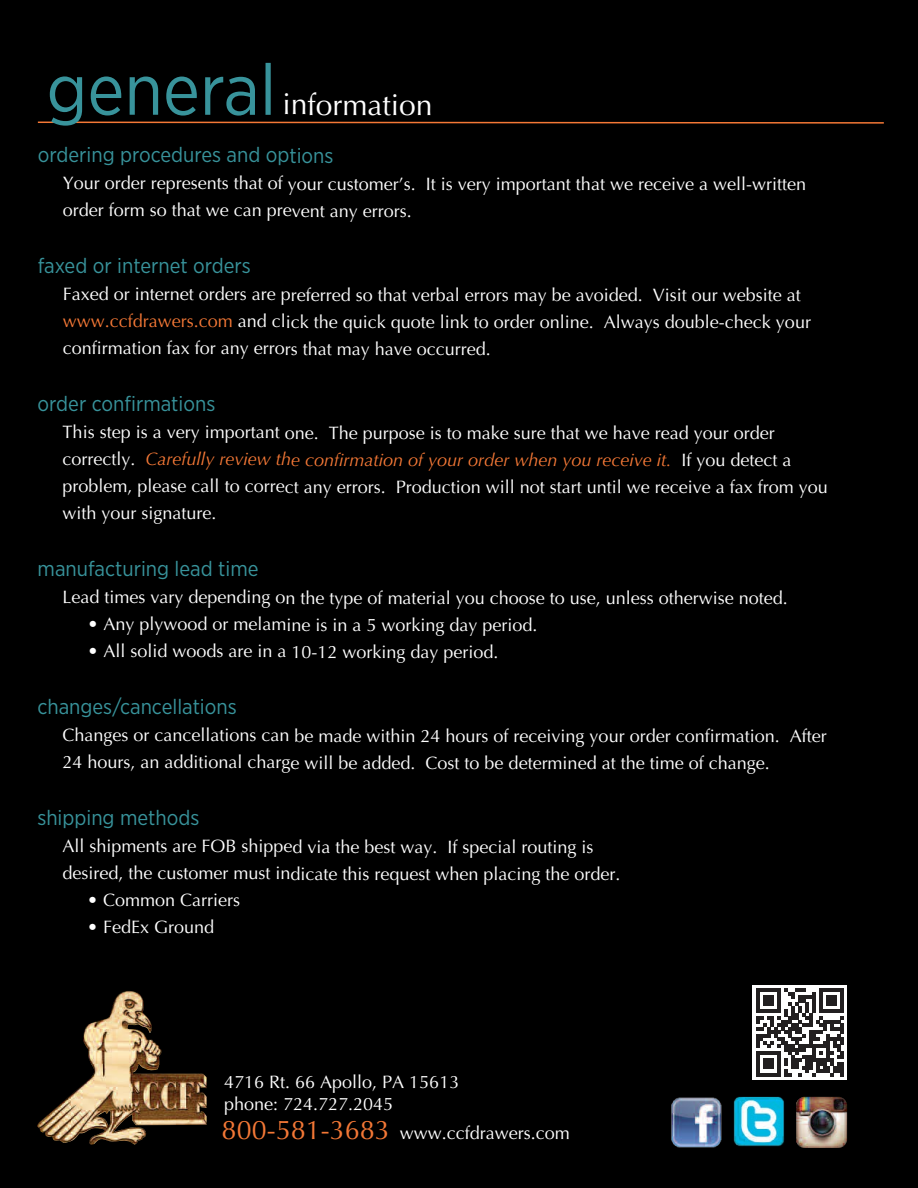
<style>
.page{position:relative;width:918px;height:1188px;background:#000}
.page>*{position:absolute;margin:0;border:0;box-sizing:border-box;transform-origin:0 0}
.t1{font:72px "Gotham Narrow";color:#38939b}
.t2{font:30px "Optima";color:#fff}
.t3{font:21px "Gotham Narrow";color:#38939b}
.t4{font:18px/27px "Optima";color:#fff}
.s1{color:#f47836}
.s2{font-style:italic;color:#f47836}
.s3{font-size:27px;color:#f47836}
</style>
<div class="page">
<img style="left:37px;top:991px;width:170px;height:154px">
<div style="left:753px;top:985px;width:94px;height:94px;background:#fff"></div>
<svg style="left:756px;top:988px;width:88px;height:88px"></svg>
<svg style="left:36px;top:121px;width:849px;height:3px;background:#793b1a"></svg>
<img style="left:796px;top:1097px;width:51px;height:51px">
<img style="left:734px;top:1097px;width:51px;height:51px">
<img style="left:670px;top:1097px;width:51px;height:50px">
<h1 class="t1" style="left:46px;top:45px;width:232px">general</h1>
<h2 class="t2" style="left:283px;top:87px;width:152px">information</h2>
<p class="t3" style="left:38px;top:142px;width:297px">ordering procedures and options</p>
<p class="t4" style="left:63px;top:170px;width:745px">Your order represents that of your customer’s. It is very important that we receive a well-written order form so that we can prevent any errors.</p>
<p class="t3" style="left:38px;top:253px;width:215px">faxed or internet orders</p>
<p class="t4" style="left:63px;top:281px;width:750px">Faxed or internet orders are preferred so that verbal errors may be avoided. Visit our website at <span class="s1">www.ccfdrawers.com</span> and click the quick quote link to order online. Always double-check your confirmation fax for any errors that may have occurred.</p>
<p class="t3" style="left:38px;top:391px;width:179px">order confirmations</p>
<p class="t4" style="left:63px;top:419px;width:767px">This step is a very important one. The purpose is to make sure that we have read your order correctly. <span class="s2">Carefully review the confirmation of your order when you receive it.</span> If you detect a problem, please call to correct any errors. Production will not start until we receive a fax from you with your signature.</p>
<p class="t3" style="left:38px;top:556px;width:223px">manufacturing lead time</p>
<p class="t4" style="left:63px;top:584px;width:727px">Lead times vary depending on the type of material you choose to use, unless otherwise noted.</p>
<p class="t4" style="left:88px;top:611px;width:452px">• Any plywood or melamine is in a 5 working day period.</p>
<p class="t4" style="left:88px;top:638px;width:413px">• All solid woods are in a 10-12 working day period.</p>
<p class="t3" style="left:37px;top:694px;width:201px">changes/cancellations</p>
<p class="t4" style="left:62px;top:722px;width:766px">Changes or cancellations can be made within 24 hours of receiving your order confirmation. After<br>24 hours, an additional charge will be added. Cost to be determined at the time of change.</p>
<p class="t3" style="left:37px;top:805px;width:164px">shipping methods</p>
<p class="t4" style="left:62px;top:833px;width:560px">All shipments are FOB shipped via the best way. If special routing is desired, the customer must indicate this request when placing the order.</p>
<p class="t4" style="left:87px;top:887px;width:154px">• Common Carriers</p>
<p class="t4" style="left:87px;top:914px;width:128px">• FedEx Ground</p>
<p class="t4" style="left:224px;top:1071px;width:237px;line-height:22px">4716 Rt. 66 Apollo, PA 15613 phone: 724.727.2045</p>
<p class="t4" style="left:222px;top:1120px;width:350px"><span class="s3">800-581-3683</span> www.ccfdrawers.com</p>
</div>
